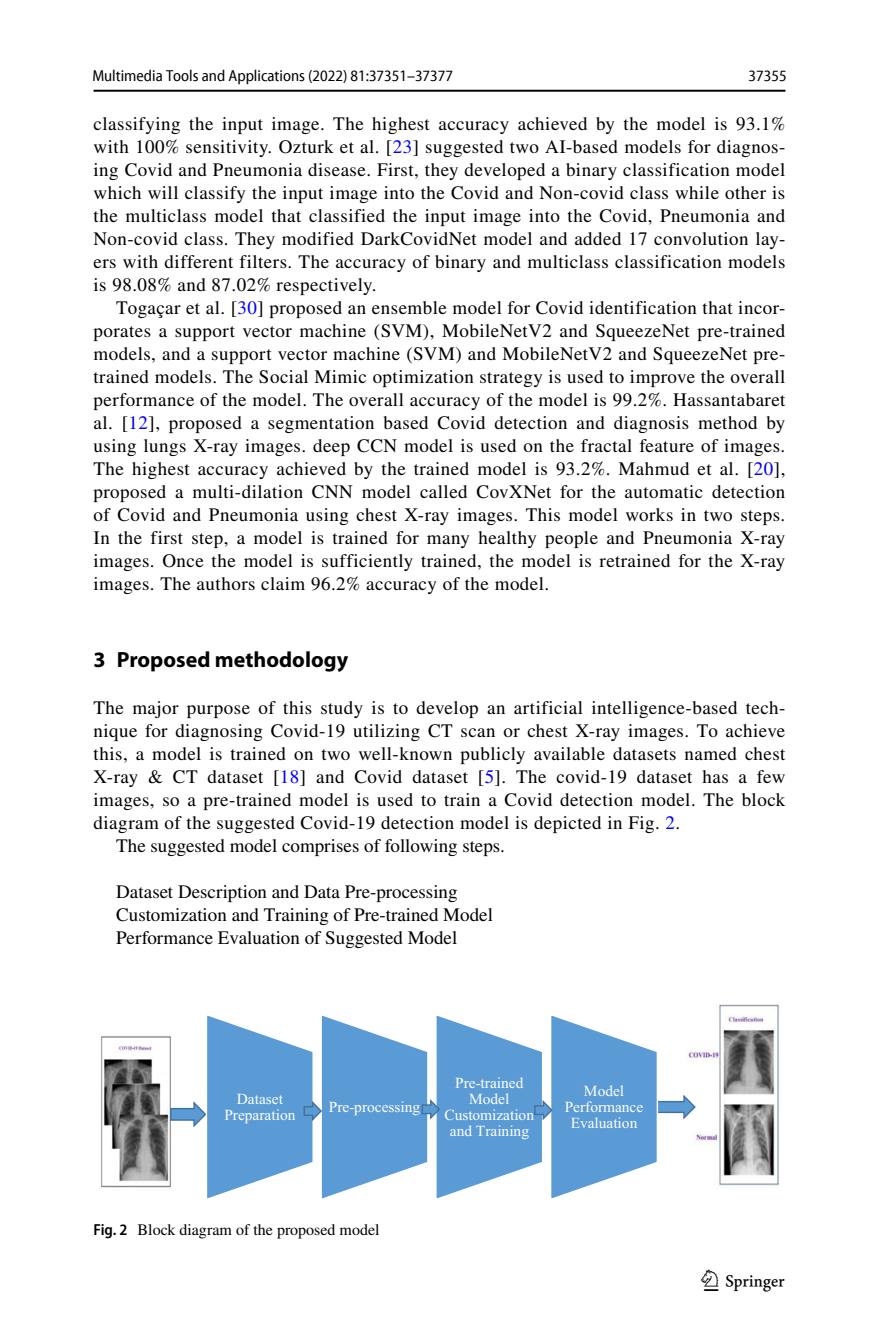
<style>
.page{position:relative;width:879px;height:1333px;background:#fff}
.page>*{position:absolute;margin:0;border:0;box-sizing:border-box;transform-origin:0 0}
.t1{font:30px "Springnew Regular 5";color:#000}
.t2{font:700 22px "Myriad Pro";color:#000}
.t3{font:19px/23px "STIX";letter-spacing:.025em;color:#000;text-align:justify}
.t4{font:19px/23px "STIX";color:#000}
.t5{font:semi-condensed 16px "Myriad Pro Unic";color:#000}
.t6{font:16px "STIX";color:#000}
.t7{font:15.4px/15.8px "Times New Roman PSMT2";color:#fff;text-align:center}
.s1{color:#00f}
.s2{font-family:"Myriad Pro";font-weight:600;font-stretch:semi-condensed}
</style>
<div class="page">
<hr style="left:94px;top:90px;width:691px;height:2px;background:#000">
<img style="left:101px;top:1004px;width:679px;height:184px">
<svg style="left:169px;top:1012px;width:528px;height:187px"></svg>
<p class="t5" style="left:92px;top:69px;width:362px">Multimedia Tools and Applications (2022) 81:37351–37377</p>
<p class="t5" style="left:748px;top:69px;width:39px">37355</p>
<p class="t3" style="left:94px;top:113px;width:693px">classifying the input image. The highest accuracy achieved by the model is 93.1% with 100% sensitivity. Ozturk et al. [<span class="s1">23</span>] suggested two AI-based models for diagnos&shy;ing Covid and Pneumonia disease. First, they developed a binary classification model which will classify the input image into the Covid and Non-covid class while other is the multiclass model that classified the input image into the Covid, Pneumonia and Non-covid class. They modified DarkCovidNet model and added 17 convolution lay&shy;ers with different filters. The accuracy of binary and multiclass classification models is 98.08% and 87.02% respectively.</p>
<p class="t3" style="left:94px;top:297px;width:693px;text-indent:23px">Togaçar et al. [<span class="s1">30</span>] proposed an ensemble model for Covid identification that incor&shy;porates a support vector machine (SVM), MobileNetV2 and SqueezeNet pre-trained models, and a support vector machine (SVM) and MobileNetV2 and SqueezeNet pre&shy;trained models. The Social Mimic optimization strategy is used to improve the overall performance of the model. The overall accuracy of the model is 99.2%. Hassantabaret al. [<span class="s1">12</span>], proposed a segmentation based Covid detection and diagnosis method by using lungs X-ray images. deep CCN model is used on the fractal feature of images.<br>The highest accuracy achieved by the trained model is 93.2%. Mahmud et al. [<span class="s1">20</span>], proposed a multi-dilation CNN model called CovXNet for the automatic detection of Covid and Pneumonia using chest X-ray images. This model works in two steps.<br>In the first step, a model is trained for many healthy people and Pneumonia X-ray images. Once the model is sufficiently trained, the model is retrained for the X-ray images. The authors claim 96.2% accuracy of the model.</p>
<p class="t2" style="left:94px;top:645px;width:256px">3 Proposed methodology</p>
<p class="t3" style="left:94px;top:697px;width:693px">The major purpose of this study is to develop an artificial intelligence-based tech-</p>
<p class="t3" style="left:94px;top:720px;width:693px">nique for diagnosing Covid-19 utilizing CT scan or chest X-ray images. To achieve</p>
<p class="t3" style="left:94px;top:743px;width:693px">this, a model is trained on two well-known publicly available datasets named chest</p>
<p class="t3" style="left:94px;top:766px;width:693px">X-ray &amp; CT dataset [<span class="s1">18</span>] and Covid dataset [<span class="s1">5</span>]. The covid-19 dataset has a few</p>
<p class="t3" style="left:94px;top:789px;width:693px">images, so a pre-trained model is used to train a Covid detection model. The block</p>
<p class="t3" style="left:94px;top:812px;width:588px">diagram of the suggested Covid-19 detection model is depicted in Fig. <span class="s1">2</span>.</p>
<p class="t4" style="left:116px;top:835px;width:390px">The suggested model comprises of following steps.</p>
<p class="t4" style="left:116px;top:881px;width:378px">Dataset Description and Data Pre-processing<br>Customization and Training of Pre-trained Model<br>Performance Evaluation of Suggested Model</p>
<p class="t7" style="left:224px;top:1092px;width:73px">Dataset<br>Preparation</p>
<p class="t7" style="left:329px;top:1099px;width:93px">Pre-processing</p>
<p class="t7" style="left:444px;top:1076px;width:91px">Pre-trained<br>Model<br>Customization and Training</p>
<p class="t7" style="left:565px;top:1084px;width:80px">Model<br>Performance<br>Evaluation</p>
<p class="t6" style="left:94px;top:1218px;width:287px"><span class="s2">Fig. 2</span> Block diagram of the proposed model</p>
<h1 class="t1" style="left:704px;top:1269px;width:83px">1 3</h1>
</div>
